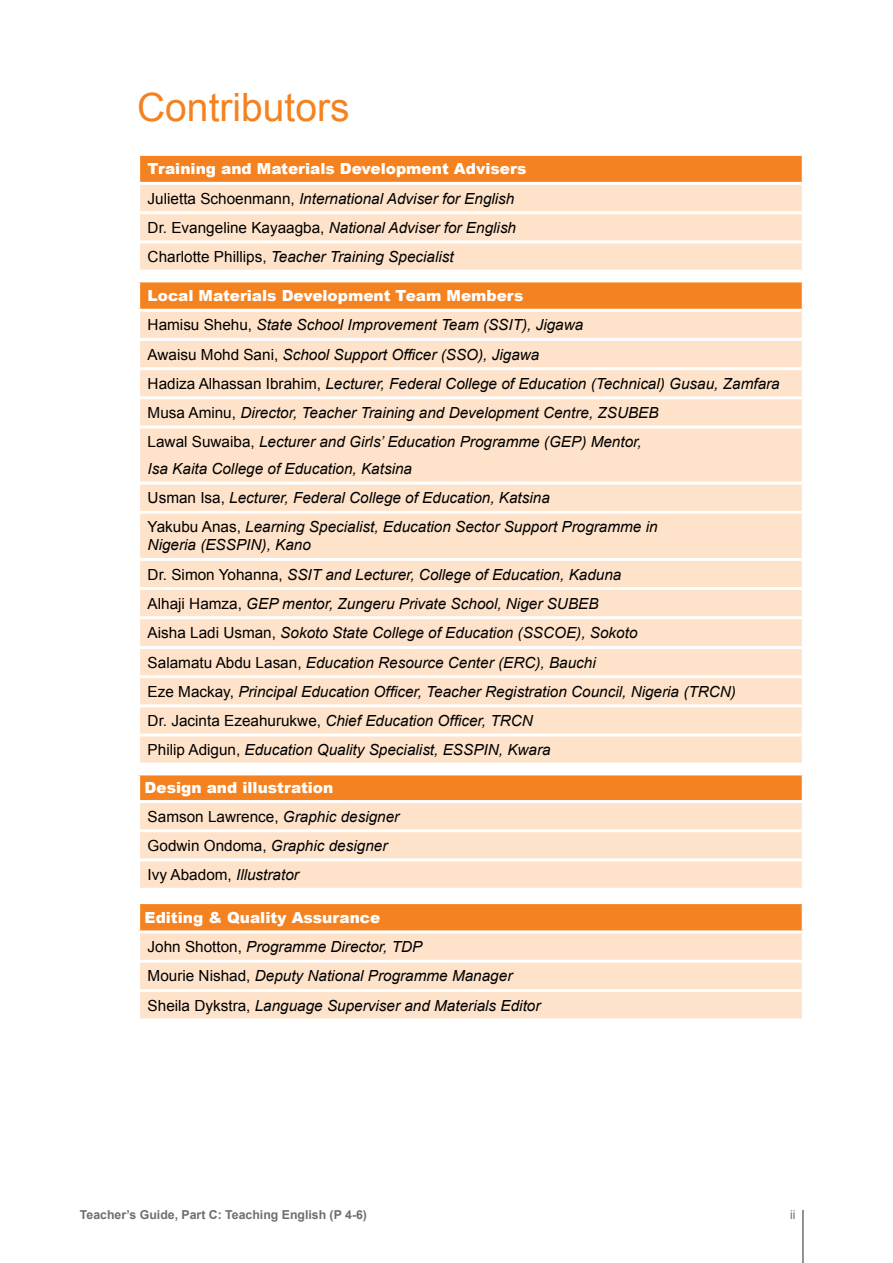
<style>
.page{position:relative;width:893px;height:1263px;background:#fff}
.page>*{position:absolute;margin:0;border:0;box-sizing:border-box;transform-origin:0 0}
.t1{font:39px "Arial";color:#f58220}
.t2{font:italic 15.3px/29.2px "Arial";color:#000}
.t3{font:700 12.3px "Arial";color:#6d6e71}
.t4{font:12.3px "Arial";color:#6d6e71}
.s1{font-weight:900;font-style:normal;color:#fff}
.s2{font-style:normal}
</style>
<div class="page">
<hr style="left:802px;top:1210px;width:2px;height:53px;background:#6d6e71">
<div style="left:139px;top:154px;width:664px;height:29px;background:#f58220"></div>
<div style="left:140px;top:185px;width:662px;height:85px;background:#fee2c9"></div>
<hr style="left:137px;top:153px;width:668px;height:3px;background:#fff">
<hr style="left:137px;top:156px;width:3px;height:26px;background:#fff">
<hr style="left:802px;top:156px;width:3px;height:26px;background:#fff">
<hr style="left:137px;top:182px;width:668px;height:3px;background:#fff">
<hr style="left:137px;top:211px;width:668px;height:3px;background:#fff">
<hr style="left:137px;top:240px;width:668px;height:3px;background:#fff">
<div style="left:139px;top:281px;width:664px;height:29px;background:#f58220"></div>
<div style="left:140px;top:312px;width:662px;height:451px;background:#fee2c9"></div>
<hr style="left:137px;top:279px;width:668px;height:3px;background:#fff">
<hr style="left:137px;top:282px;width:3px;height:27px;background:#fff">
<hr style="left:802px;top:282px;width:3px;height:27px;background:#fff">
<hr style="left:137px;top:309px;width:668px;height:3px;background:#fff">
<hr style="left:137px;top:338px;width:668px;height:3px;background:#fff">
<hr style="left:137px;top:367px;width:668px;height:3px;background:#fff">
<hr style="left:137px;top:396px;width:668px;height:3px;background:#fff">
<hr style="left:137px;top:425px;width:668px;height:3px;background:#fff">
<hr style="left:137px;top:482px;width:668px;height:3px;background:#fff">
<hr style="left:137px;top:511px;width:668px;height:3px;background:#fff">
<hr style="left:137px;top:558px;width:668px;height:3px;background:#fff">
<hr style="left:137px;top:587px;width:668px;height:3px;background:#fff">
<hr style="left:137px;top:616px;width:668px;height:3px;background:#fff">
<hr style="left:137px;top:646px;width:668px;height:3px;background:#fff">
<hr style="left:137px;top:675px;width:668px;height:3px;background:#fff">
<hr style="left:137px;top:704px;width:668px;height:3px;background:#fff">
<hr style="left:137px;top:733px;width:668px;height:3px;background:#fff">
<div style="left:139px;top:774px;width:664px;height:27px;background:#f58220"></div>
<div style="left:140px;top:803px;width:662px;height:85px;background:#fee2c9"></div>
<hr style="left:137px;top:772px;width:668px;height:3px;background:#fff">
<hr style="left:137px;top:775px;width:3px;height:25px;background:#fff">
<hr style="left:802px;top:775px;width:3px;height:25px;background:#fff">
<hr style="left:137px;top:800px;width:668px;height:3px;background:#fff">
<hr style="left:137px;top:829px;width:668px;height:3px;background:#fff">
<hr style="left:137px;top:858px;width:668px;height:3px;background:#fff">
<div style="left:139px;top:902px;width:664px;height:30px;background:#f58220"></div>
<div style="left:140px;top:933px;width:662px;height:85px;background:#fee2c9"></div>
<hr style="left:137px;top:901px;width:668px;height:3px;background:#fff">
<hr style="left:137px;top:904px;width:3px;height:26px;background:#fff">
<hr style="left:802px;top:904px;width:3px;height:26px;background:#fff">
<hr style="left:137px;top:930px;width:668px;height:3px;background:#fff">
<hr style="left:137px;top:960px;width:668px;height:3px;background:#fff">
<hr style="left:137px;top:989px;width:668px;height:3px;background:#fff">
<h1 class="t1" style="left:137px;top:82px;width:214px">Contributors</h1>
<p class="t2" style="left:148px;top:155px;width:380px"><span class="s1">Training and Materials Development Advisers </span><span class="s2">Julietta Schoenmann,</span> International Adviser for English <span class="s2">Dr. Evangeline Kayaagba,</span> National Adviser for English <span class="s2">Charlotte Phillips,</span> Teacher Training Specialist</p>
<p class="t2" style="left:148px;top:281px;width:634px"><span class="s1">Local Materials Development Team Members<br></span><span class="s2">Hamisu Shehu,</span> State School Improvement Team (SSIT), Jigawa<br><span class="s2">Awaisu Mohd Sani,</span> School Support Officer (SSO), Jigawa<br><span class="s2">Hadiza Alhassan Ibrahim,</span> Lecturer, Federal College of Education (Technical) Gusau, Zamfara <span class="s2">Musa Aminu,</span> Director, Teacher Training and Development Centre, ZSUBEB<br><span class="s2">Lawal Suwaiba,</span> Lecturer and Girls’ Education Programme (GEP) Mentor,</p>
<p class="t2" style="left:148px;top:454px;width:511px">Isa Kaita College of Education, Katsina<br><span class="s2">Usman Isa,</span> Lecturer, Federal College of Education, Katsina<br><span class="s2">Yakubu Anas,</span> Learning Specialist, Education Sector Support Programme in</p>
<p class="t2" style="left:148px;top:531px;width:590px">Nigeria (ESSPIN), Kano<br><span class="s2">Dr. Simon Yohanna,</span> SSIT and Lecturer, College of Education, Kaduna<br><span class="s2">Alhaji Hamza,</span> GEP mentor, Zungeru Private School, Niger SUBEB<br><span class="s2">Aisha Ladi Usman,</span> Sokoto State College of Education (SSCOE), Sokoto<br><span class="s2">Salamatu Abdu Lasan,</span> Education Resource Center (ERC), Bauchi<br><span class="s2">Eze Mackay,</span> Principal Education Officer, Teacher Registration Council, Nigeria (TRCN)<br><span class="s2">Dr. Jacinta Ezeahurukwe,</span> Chief Education Officer, TRCN<br><span class="s2">Philip Adigun,</span> Education Quality Specialist, ESSPIN, Kwara</p>
<p class="t2" style="left:145px;top:773px;width:256px"><span class="s1">Design and illustration<br></span><span class="s2">Samson Lawrence,</span> Graphic designer<br><span class="s2">Godwin Ondoma,</span> Graphic designer<br><span class="s2">Ivy Abadom,</span> Illustrator</p>
<p class="t2" style="left:145px;top:903px;width:397px"><span class="s1">Editing &amp; Quality Assurance<br></span><span class="s2">John Shotton,</span> Programme Director, TDP<br><span class="s2">Mourie Nishad,</span> Deputy National Programme Manager <span class="s2">Sheila Dykstra,</span> Language Superviser and Materials Editor</p>
<p class="t3" style="left:80px;top:1206px;width:289px">Teacher’s Guide, Part C: Teaching English (P 4-6)</p>
<p class="t4" style="left:790px;top:1206px;width:7px">ii</p>
</div>
